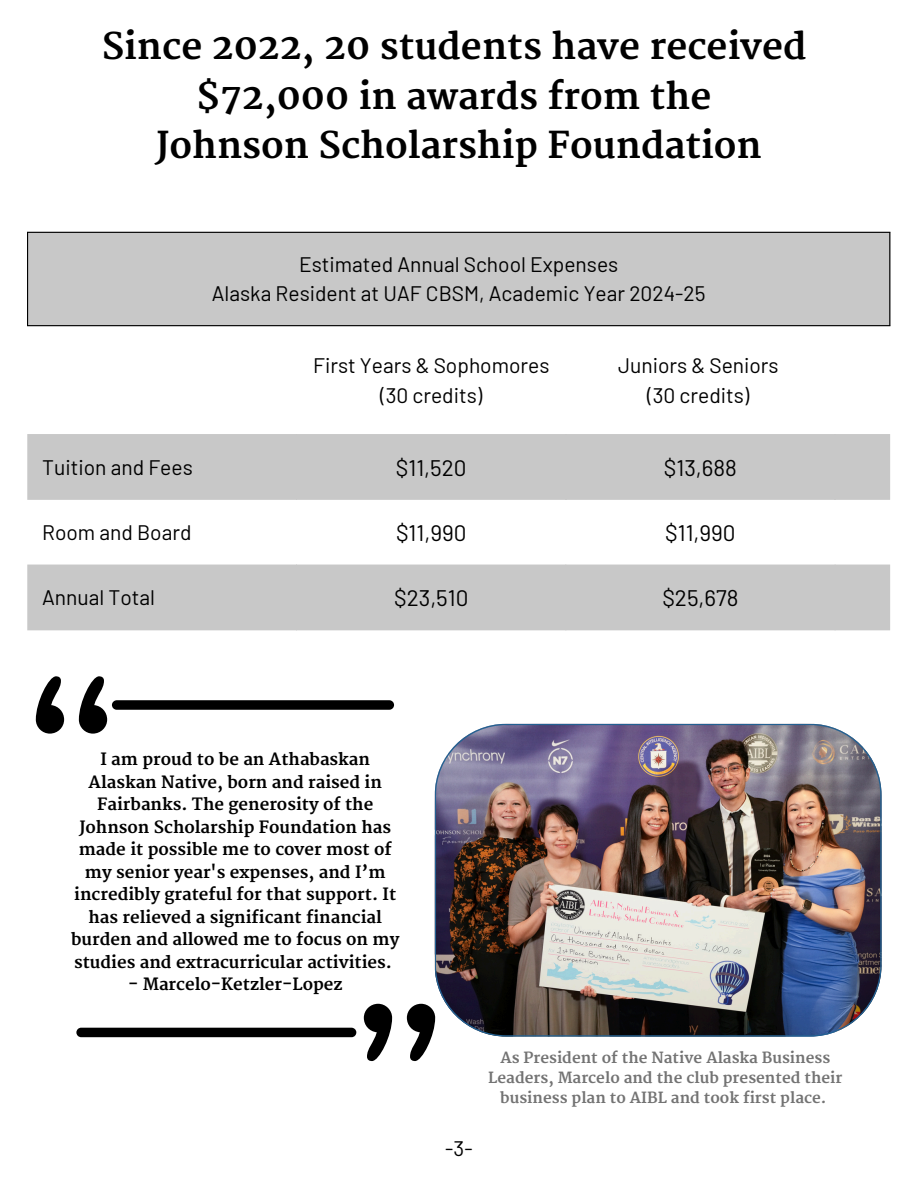
<style>
.page{position:relative;width:918px;height:1188px;background:#fff}
.page>*{position:absolute;margin:0;border:0;box-sizing:border-box;transform-origin:0 0}
.t1{font:700 36px/49.5px "Merriweather";color:#000;text-align:center}
.t2{font:22.5px "Barlow";color:#000}
.t3{font:21px "Barlow";color:#000}
.t4{font:700 16.5px/22.5px "Merriweather";color:#000;text-align:center}
.t5{font:700 15px/20.2px "Merriweather";color:#737373;text-align:center}
</style>
<div class="page">
<svg style="left:27px;top:233px;width:863px;height:397px;fill:#c8c8c8"></svg>
<hr style="left:27px;top:233px;width:1px;height:92px;background:#000">
<hr style="left:889px;top:233px;width:1px;height:92px;background:#000">
<hr style="left:27px;top:232px;width:863px;height:1px;background:#000">
<hr style="left:27px;top:325px;width:863px;height:1px;background:#000">
<svg style="left:364px;top:1004px;width:28px;height:57px"></svg>
<svg style="left:407px;top:1004px;width:28px;height:57px"></svg>
<svg style="left:79px;top:676px;width:28px;height:58px"></svg>
<svg style="left:36px;top:676px;width:28px;height:58px"></svg>
<div style="left:76px;top:1028px;width:281px;height:9px;background:#000;border-radius:5px"></div>
<div style="left:112px;top:700px;width:282px;height:10px;background:#000;border-radius:5px"></div>
<img style="left:435px;top:724px;width:447px;height:313px">
<p class="t1" style="left:102px;top:23px;width:706px">Since 2022, 20 students have received $72,000 in awards from the<br>Johnson Scholarship Foundation</p>
<h1 class="t3" style="left:299px;top:251px;width:321px">Estimated Annual School Expenses</h1>
<p class="t3" style="left:212px;top:280px;width:495px">Alaska Resident at UAF CBSM, Academic Year 2024-25</p>
<p class="t3" style="left:313px;top:352px;width:238px">First Years &amp; Sophomores</p>
<p class="t3" style="left:380px;top:382px;width:104px">(30 credits)</p>
<p class="t3" style="left:618px;top:352px;width:162px">Juniors &amp; Seniors</p>
<p class="t3" style="left:647px;top:382px;width:104px">(30 credits)</p>
<p class="t3" style="left:42px;top:454px;width:152px">Tuition and Fees</p>
<p class="t2" style="left:396px;top:453px;width:72px">$11,520</p>
<p class="t2" style="left:664px;top:453px;width:75px">$13,688</p>
<p class="t3" style="left:42px;top:519px;width:151px">Room and Board</p>
<p class="t2" style="left:396px;top:519px;width:72px">$11,990</p>
<p class="t2" style="left:665px;top:519px;width:72px">$11,990</p>
<p class="t3" style="left:42px;top:584px;width:114px">Annual Total</p>
<p class="t2" style="left:394px;top:584px;width:76px">$23,510</p>
<p class="t2" style="left:662px;top:584px;width:78px">$25,678</p>
<p class="t4" style="left:71px;top:749px;width:330px">I am proud to be an Athabaskan Alaskan Native, born and raised in Fairbanks. The generosity of the Johnson Scholarship Foundation has made it possible me to cover most of my senior year's expenses, and I’m incredibly grateful for that support. It has relieved a significant financial burden and allowed me to focus on my studies and extracurricular activities.</p>
<p class="t4" style="left:128px;top:974px;width:216px">- Marcelo-Ketzler-Lopez</p>
<p class="t3" style="left:445px;top:1135px;width:29px">-3-</p>
<p class="t5" style="left:488px;top:1048px;width:356px">As President of the Native Alaska Business<br>Leaders, Marcelo and the club presented their business plan to AIBL and took first place.</p>
</div>
